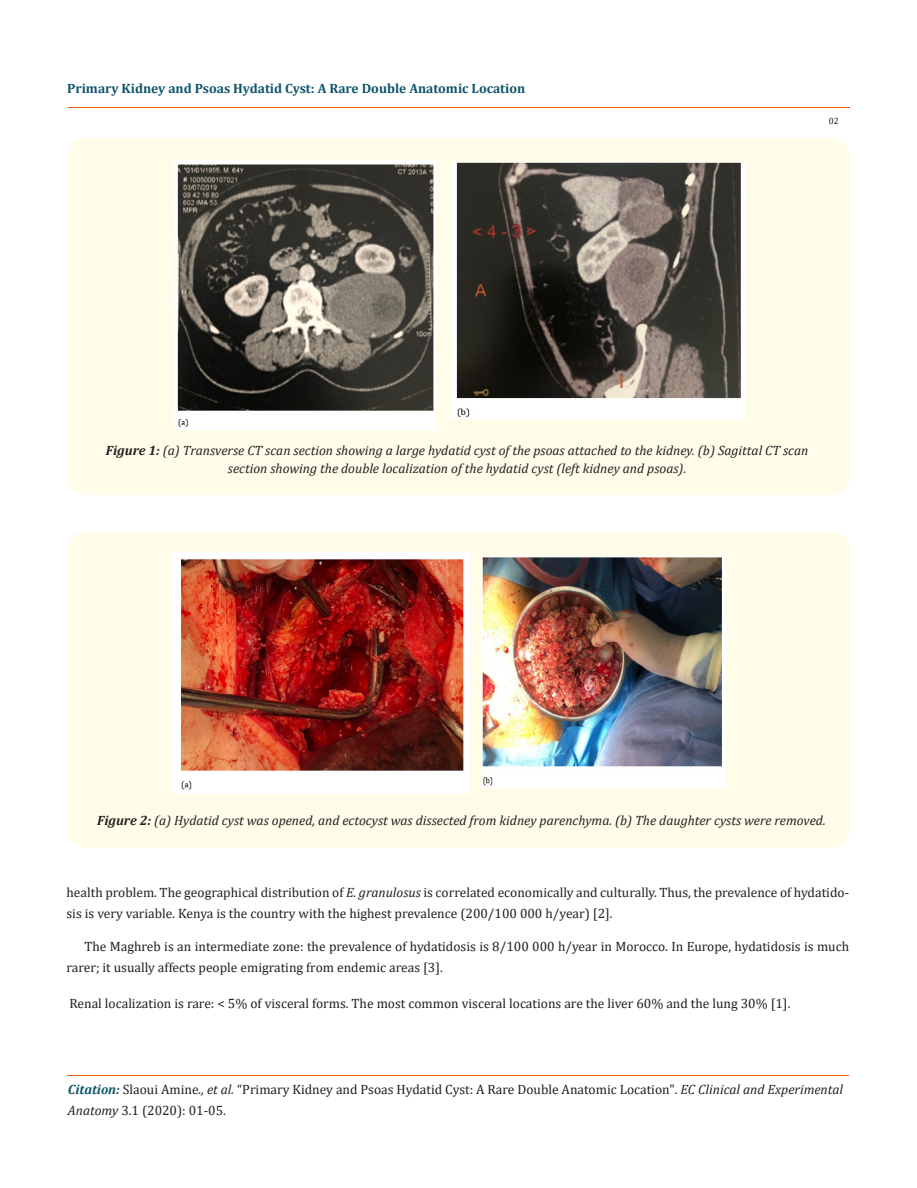
<style>
.page{position:relative;width:917px;height:1188px;background:#fff}
.page>*{position:absolute;margin:0;border:0;box-sizing:border-box;transform-origin:0 0}
.t1{font:13.5px/21px "Cambria";color:#231f20}
.t2{font:italic 13.5px/18px "Cambria";color:#231f20;text-align:center}
.t3{font:700 13.5px "Cambria";color:#0e546a}
.t4{font:9px "Cambria";color:#231f20}
.s1{font-weight:700}
.s2{font-style:italic}
.s3{font-weight:700;font-style:italic;color:#0e546a}
</style>
<div class="page">
<hr style="left:68px;top:108px;width:781px;height:1px;background:#e05d1a">
<hr style="left:67px;top:1076px;width:782px;height:1px;background:#e05d1a">
<div style="left:68px;top:138px;width:781px;height:357px;background:#fffde9;border-radius:18px"></div>
<img style="left:175px;top:161px;width:260px;height:268px">
<img style="left:452px;top:162px;width:293px;height:257px">
<div style="left:68px;top:532px;width:781px;height:316px;background:#fffde9;border-radius:18px"></div>
<img style="left:171px;top:553px;width:298px;height:241px">
<img style="left:482px;top:556px;width:243px;height:231px">
<p class="t3" style="left:67px;top:79px;width:459px">Primary Kidney and Psoas Hydatid Cyst: A Rare Double Anatomic Location</p>
<p class="t4" style="left:828px;top:116px;width:11px">02</p>
<p class="t2" style="left:106px;top:441px;width:704px"><span class="s1">Figure 1:</span> (a) Transverse CT scan section showing a large hydatid cyst of the psoas attached to the kidney. (b) Sagittal CT scan section showing the double localization of the hydatid cyst (left kidney and psoas).</p>
<p class="t2" style="left:97px;top:811px;width:730px"><span class="s1">Figure 2:</span> (a) Hydatid cyst was opened, and ectocyst was dissected from kidney parenchyma. (b) The daughter cysts were removed.</p>
<p class="t1" style="left:66px;top:882px;width:784px">health problem. The geographical distribution of <span class="s2">E. granulosus</span> is correlated economically and culturally. Thus, the prevalence of hydatido&shy;sis is very variable. Kenya is the country with the highest prevalence (200/100 000 h/year) [2].</p>
<p class="t1" style="left:66px;top:936px;width:784px;text-indent:18px">The Maghreb is an intermediate zone: the prevalence of hydatidosis is 8/100 000 h/year in Morocco. In Europe, hydatidosis is much rarer; it usually affects people emigrating from endemic areas [3].</p>
<p class="t1" style="left:69px;top:993px;width:722px">Renal localization is rare: &lt; 5% of visceral forms. The most common visceral locations are the liver 60% and the lung 30% [1].</p>
<p class="t1" style="left:68px;top:1079px;width:776px"><span class="s3">Citation:</span> Slaoui Amine<span class="s2">., et al.</span> “Primary Kidney and Psoas Hydatid Cyst: A Rare Double Anatomic Location". <span class="s2">EC Clinical and Experimental<br>Anatomy</span> 3.1 (2020): 01-05.</p>
</div>
